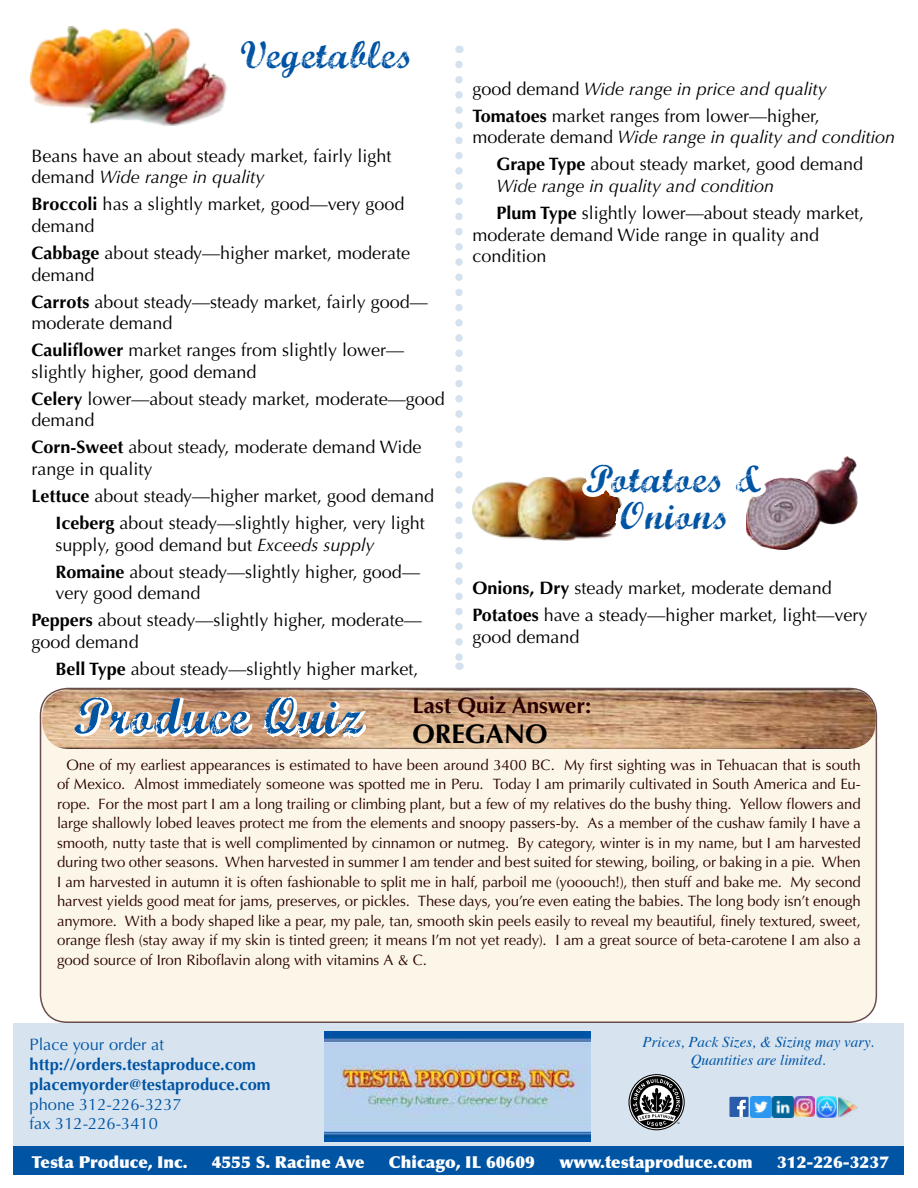
<style>
.page{position:relative;width:918px;height:1188px;background:#fff}
.page>*{position:absolute;margin:0;border:0;box-sizing:border-box;transform-origin:0 0}
.t1{font:51px "Marcelle Script";letter-spacing:.025em;color:#0054a4}
.t2{font:39px/37.5px "Marcelle Script";letter-spacing:.025em;color:#0054a4;text-align:center}
.t3{font:700 27px "Optima";color:#000}
.t4{font:700 22.5px "Optima";color:#290000}
.t5{font:18px/27px "Optima";color:#000}
.t6{font:900 16.5px "Optima";color:#fff}
.t7{font:700 16.5px/19.8px "Optima";color:#0054a4}
.t8{font:16.5px/19.8px "Optima";color:#0054a4}
.t9{font:15px/19.5px "Optima";letter-spacing:-.01em;color:#290000;text-align:justify}
.t10{font:italic 15px/18px "Times";color:#0054a4;text-align:center}
.s1{font-style:italic}
.s2{font-weight:700}
</style>
<div class="page">
<div style="left:14px;top:1023px;width:890px;height:123px;background:#d7e4f0"></div>
<div style="left:14px;top:1146px;width:890px;height:28px;background:#0054a4"></div>
<svg style="left:629px;top:1074px;width:56px;height:56px"></svg>
<img style="left:773px;top:1097px;width:84px;height:21px">
<img style="left:750px;top:1097px;width:21px;height:20px">
<svg style="left:729px;top:1097px;width:20px;height:20px"></svg>
<img style="left:324px;top:1032px;width:267px;height:110px">
<div style="left:40px;top:688px;width:836px;height:334px;background:#fcf6e9;border-radius:27px"></div>
<img style="left:369px;top:689px;width:507px;height:60px">
<img style="left:30px;top:26px;width:109px;height:98px">
<img style="left:139px;top:27px;width:88px;height:99px">
<svg style="left:39px;top:687px;width:330px;height:102px"></svg>
<svg style="left:455px;top:64px;width:8px;height:606px"></svg>
<img style="left:746px;top:457px;width:111px;height:92px">
<svg style="left:746px;top:457px;width:49px;height:69px"></svg>
<svg style="left:455px;top:323px;width:51px;height:238px"></svg>
<svg style="left:509px;top:687px;width:48px;height:62px;background:#c9a280"></svg>
<svg style="left:557px;top:687px;width:171px;height:62px;background:#c59d7b"></svg>
<img style="left:506px;top:477px;width:116px;height:64px">
<h2 class="t2" style="left:241px;top:35px;width:174px">Vegetables</h2>
<p class="t5" style="left:32px;top:145px;width:361px;line-height:21.6px">Beans have an about steady market, fairly light demand <span class="s1">Wide range in quality</span></p>
<p class="t5" style="left:32px;top:194px;width:374px;line-height:21.6px"><span class="s2">Broccoli</span> has a slightly market, good—very good demand</p>
<p class="t5" style="left:32px;top:242px;width:380px;line-height:21.6px"><span class="s2">Cabbage</span> about steady—higher market, moderate demand</p>
<p class="t5" style="left:32px;top:291px;width:398px;line-height:21.6px"><span class="s2">Carrots</span> about steady—steady market, fairly good— moderate demand</p>
<p class="t5" style="left:32px;top:340px;width:374px;line-height:21.6px"><span class="s2">Cauliflower</span> market ranges from slightly lower— slightly higher, good demand</p>
<p class="t5" style="left:32px;top:388px;width:415px;line-height:21.6px"><span class="s2">Celery</span> lower—about steady market, moderate—good demand</p>
<p class="t5" style="left:32px;top:437px;width:391px;line-height:21.6px"><span class="s2">Corn-Sweet</span> about steady, moderate demand Wide range in quality</p>
<p class="t5" style="left:56px;top:483px;width:380px;text-indent:-24px"><span class="s2">Lettuce</span> about steady—higher market, good demand<br><span class="s2">Iceberg</span> about steady—slightly higher, very light</p>
<p class="t5" style="left:56px;top:531px;width:366px">supply, good demand but <span class="s1">Exceeds supply<br></span><span class="s2">Romaine</span> about steady—slightly higher, good—</p>
<p class="t5" style="left:32px;top:580px;width:392px;text-indent:24px">very good demand<br><span class="s2">Peppers</span> about steady—slightly higher, moderate—</p>
<p class="t5" style="left:56px;top:629px;width:365px;text-indent:-24px">good demand<br><span class="s2">Bell Type</span> about steady—slightly higher market,</p>
<p class="t5" style="left:472px;top:75px;width:356px">good demand <span class="s1">Wide range in price and quality<br></span><span class="s2">Tomatoes</span> market ranges from lower—higher,</p>
<p class="t5" style="left:472px;top:124px;width:424px;text-align:center">moderate demand <span class="s1">Wide range in quality and condition<br></span><span class="s2">Grape Type</span> about steady market, good demand</p>
<p class="t5" style="left:496px;top:173px;width:369px"><span class="s1">Wide range in quality and condition<br></span><span class="s2">Plum Type</span> slightly lower—about steady market,</p>
<p class="t5" style="left:472px;top:224px;width:348px;line-height:21.6px">moderate demand Wide range in quality and condition</p>
<h2 class="t2" style="left:587px;top:458px;width:177px">Potatoes &amp;<br>Onions</h2>
<p class="t5" style="left:472px;top:575px;width:396px"><span class="s2">Onions, Dry</span> steady market, moderate demand<br><span class="s2">Potatoes</span> have a steady—higher market, light—very</p>
<p class="t5" style="left:472px;top:624px;width:109px">good demand</p>
<h1 class="t1" style="left:74px;top:680px;width:290px">Produce Quiz</h1>
<h3 class="t4" style="left:412px;top:692px;width:180px">Last Quiz Answer:</h3>
<h3 class="t3" style="left:412px;top:718px;width:136px">OREGANO</h3>
<p class="t9" style="left:57px;top:755px;width:805px;text-indent:9px">One of my earliest appearances is estimated to have been around 3400 BC. My first sighting was in Tehuacan that is south of Mexico. Almost immediately someone was spotted me in Peru. Today I am primarily cultivated in South America and Eu&shy;rope. For the most part I am a long trailing or climbing plant, but a few of my relatives do the bushy thing. Yellow flowers and large shallowly lobed leaves protect me from the elements and snoopy passers-by. As a member of the cushaw family I have a smooth, nutty taste that is well complimented by cinnamon or nutmeg. By category, winter is in my name, but I am harvested during two other seasons. When harvested in summer I am tender and best suited for stewing, boiling, or baking in a pie. When I am harvested in autumn it is often fashionable to split me in half, parboil me (yooouch!), then stuff and bake me. My second harvest yields good meat for jams, preserves, or pickles. These days, you’re even eating the babies. The long body isn’t enough anymore. With a body shaped like a pear, my pale, tan, smooth skin peels easily to reveal my beautiful, finely textured, sweet, orange flesh (stay away if my skin is tinted green; it means I’m not yet ready). I am a great source of beta-carotene I am also a good source of Iron Riboflavin along with vitamins A &amp; C.</p>
<p class="t8" style="left:30px;top:1035px;width:136px">Place your order at</p>
<p class="t7" style="left:30px;top:1055px;width:243px">http://orders.testaproduce.com placemyorder@testaproduce.com</p>
<p class="t8" style="left:30px;top:1094px;width:154px">phone 312-226-3237 fax 312-226-3410</p>
<p class="t10" style="left:643px;top:1032px;width:233px">Prices, Pack Sizes, &amp; Sizing may vary.<br>Quantities are limited.</p>
<p class="t6" style="left:32px;top:1152px;width:157px">Testa Produce, Inc.</p>
<p class="t6" style="left:212px;top:1152px;width:154px">4555 S. Racine Ave</p>
<p class="t6" style="left:389px;top:1152px;width:147px">Chicago, IL 60609</p>
<p class="t6" style="left:559px;top:1152px;width:195px">www.testaproduce.com</p>
<p class="t6" style="left:777px;top:1152px;width:113px">312-226-3237</p>
</div>
